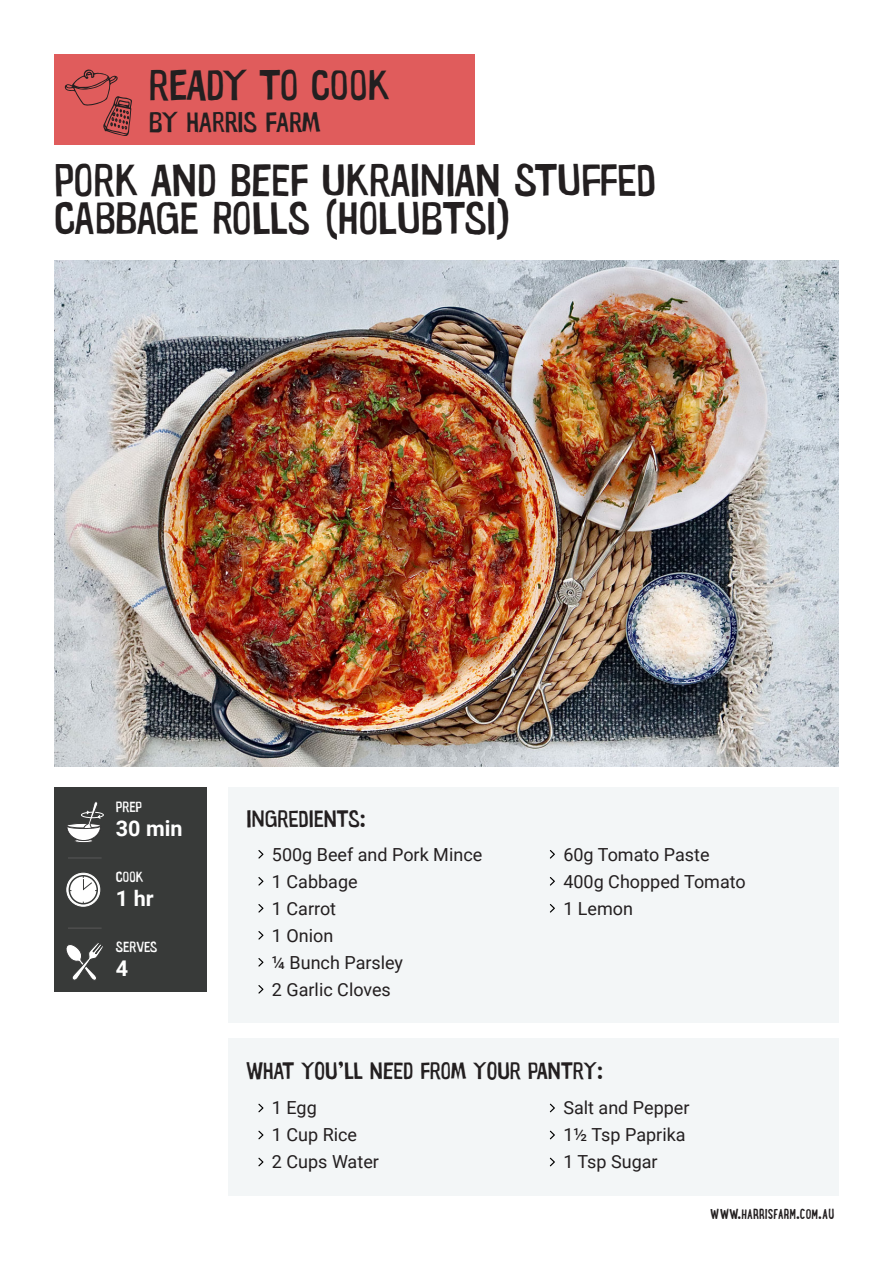
<style>
.page{position:relative;width:893px;height:1263px;background:#fff}
.page>*{position:absolute;margin:0;border:0;box-sizing:border-box;transform-origin:0 0}
.t1{font:46.05px/38.4px "Warugaki";color:#231f20}
.t2{font:43.2px "Warugaki";letter-spacing:-.005em;color:#231f20}
.t3{font:28.8px "Warugaki";color:#231f20}
.t4{font:24px "Warugaki";color:#231f20}
.t5{font:700 21.6px "Roboto";color:#fff}
.t6{font:18px "Roboto";color:#231f20}
.t7{font:700 15px "Lunch Box";color:#231f20}
.t8{font:15px "Warugaki";color:#fff}
</style>
<div class="page">
<div style="left:228px;top:787px;width:611px;height:236px;background:#f3f6f7"></div>
<div style="left:54px;top:54px;width:420px;height:90px;background:#e05c5c"></div>
<div style="left:228px;top:1038px;width:611px;height:158px;background:#f3f6f7"></div>
<img style="left:54px;top:261px;width:785px;height:505px">
<div style="left:54px;top:787px;width:152px;height:204px;background:#383a39"></div>
<hr style="left:68px;top:857px;width:34px;height:1px;background:#535353">
<hr style="left:68px;top:927px;width:34px;height:2px;background:#535353">
<svg style="left:258px;top:850px;width:5px;height:8px"></svg>
<svg style="left:258px;top:985px;width:5px;height:8px"></svg>
<svg style="left:258px;top:877px;width:5px;height:8px"></svg>
<svg style="left:550px;top:850px;width:5px;height:8px"></svg>
<svg style="left:258px;top:904px;width:5px;height:8px"></svg>
<svg style="left:550px;top:877px;width:5px;height:8px"></svg>
<svg style="left:258px;top:931px;width:5px;height:8px"></svg>
<svg style="left:550px;top:904px;width:5px;height:8px"></svg>
<svg style="left:258px;top:958px;width:5px;height:8px"></svg>
<svg style="left:258px;top:1104px;width:5px;height:8px"></svg>
<svg style="left:258px;top:1131px;width:5px;height:8px"></svg>
<svg style="left:258px;top:1158px;width:5px;height:8px"></svg>
<svg style="left:550px;top:1104px;width:5px;height:8px"></svg>
<svg style="left:550px;top:1131px;width:5px;height:8px"></svg>
<svg style="left:550px;top:1158px;width:5px;height:8px"></svg>
<svg style="left:64px;top:69px;width:68px;height:67px"></svg>
<svg style="left:66px;top:943px;width:37px;height:38px"></svg>
<div style="left:74px;top:839px;width:19px;height:4px;border:1px solid #3a3a3a;border-radius:50%"></div>
<svg style="left:67px;top:801px;width:37px;height:40px"></svg>
<svg style="left:67px;top:873px;width:33px;height:33px"></svg>
<div style="left:66px;top:873px;width:34px;height:34px;border:1px solid #fff;border-radius:50%"></div>
<div style="left:69px;top:876px;width:28px;height:28px;background:#fff;border-radius:50%"></div>
<div style="left:69px;top:875px;width:29px;height:29px;border:2px solid #383a39;border-radius:50%"></div>
<svg style="left:83px;top:875px;width:14px;height:16px"></svg>
<p class="t2" style="left:149px;top:58px;width:243px">READY TO COOK</p>
<p class="t3" style="left:149px;top:104px;width:173px">BY HARRIS FARM</p>
<p class="t1" style="left:54px;top:160px;width:603px">PORK AND BEEF UKRAINIAN STUFFED<br>CABBAGE ROLLS (HOLUBTSI)</p>
<p class="t8" style="left:116px;top:797px;width:28px">PREP</p>
<p class="t5" style="left:116px;top:813px;width:68px">30 min</p>
<p class="t8" style="left:116px;top:867px;width:29px">COOK</p>
<p class="t5" style="left:116px;top:883px;width:39px">1 hr</p>
<p class="t8" style="left:116px;top:938px;width:43px">SERVES</p>
<p class="t5" style="left:116px;top:953px;width:14px">4</p>
<p class="t4" style="left:246px;top:804px;width:121px">INGREDIENTS:</p>
<p class="t6" style="left:272px;top:841px;width:212px">500g Beef and Pork Mince</p>
<p class="t6" style="left:272px;top:868px;width:87px">1 Cabbage</p>
<p class="t6" style="left:563px;top:841px;width:148px">60g Tomato Paste</p>
<p class="t6" style="left:563px;top:868px;width:184px">400g Chopped Tomato</p>
<p class="t6" style="left:272px;top:895px;width:66px">1 Carrot</p>
<p class="t6" style="left:563px;top:895px;width:71px">1 Lemon</p>
<p class="t6" style="left:272px;top:922px;width:63px">1 Onion</p>
<p class="t6" style="left:272px;top:949px;width:133px">¼ Bunch Parsley</p>
<p class="t6" style="left:272px;top:976px;width:120px">2 Garlic Cloves</p>
<p class="t4" style="left:246px;top:1055px;width:358px">WHAT YOU’LL NEED FROM YOUR PANTRY:</p>
<p class="t6" style="left:272px;top:1095px;width:46px">1 Egg</p>
<p class="t6" style="left:272px;top:1122px;width:87px">1 Cup Rice</p>
<p class="t6" style="left:563px;top:1095px;width:128px">Salt and Pepper</p>
<p class="t6" style="left:563px;top:1122px;width:124px">1½ Tsp Paprika</p>
<p class="t6" style="left:563px;top:1149px;width:96px">1 Tsp Sugar</p>
<p class="t6" style="left:272px;top:1149px;width:109px">2 Cups Water</p>
<p class="t7" style="left:710px;top:1204px;width:126px">WWW.HARRISFARM.COM.AU</p>
</div>
